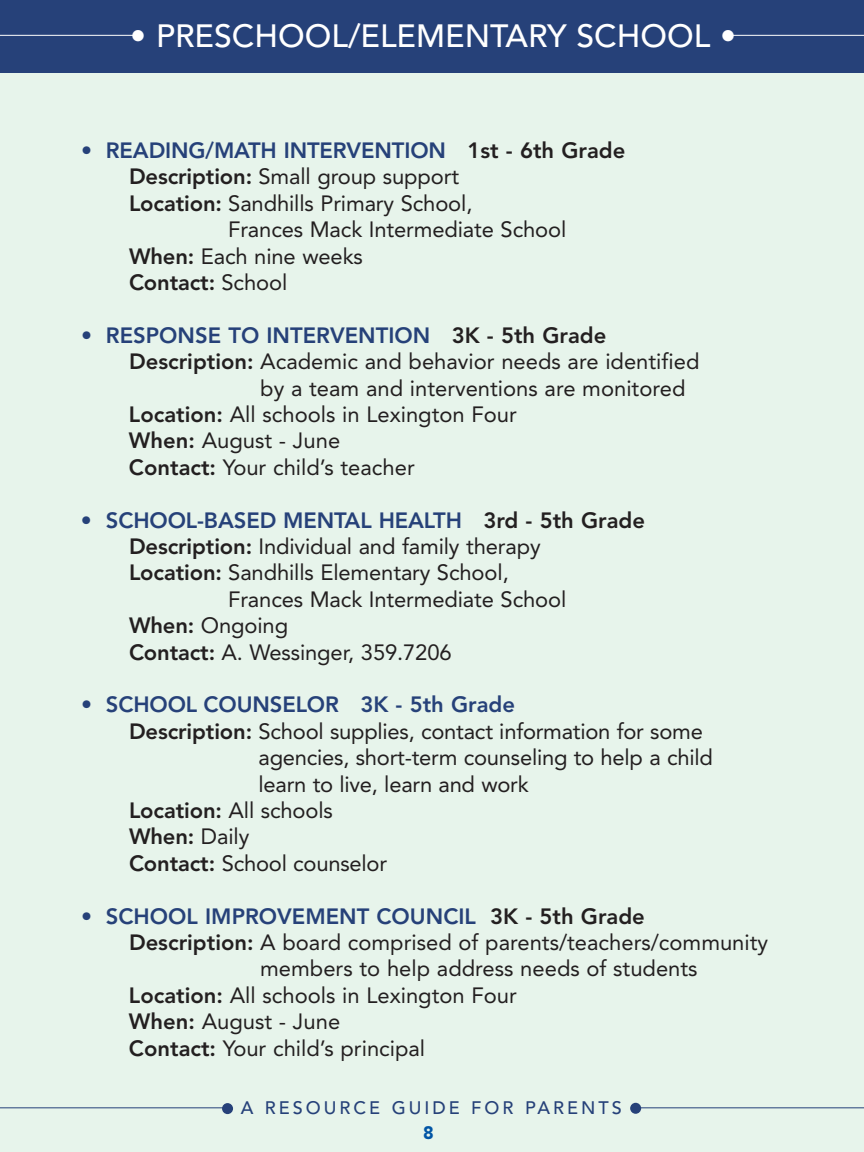
<style>
.page{position:relative;width:864px;height:1152px;background:#fff}
.page>*{position:absolute;margin:0;border:0;box-sizing:border-box;transform-origin:0 0}
.t1{font:500 32px "Avenir";color:#fff}
.t2{font:22px "Avenir";letter-spacing:-.005em;color:#231f20}
.t3{font:800 22px "Avenir";color:#264179}
.t4{font:800 22px "Avenir";letter-spacing:-.005em;color:#231f20}
.t5{font:500 18px "Avenir";letter-spacing:.165em;color:#264179}
.t6{font:900 18px "Avenir";color:#0155a5}
.s1{color:#231f20}
.s2{font-weight:800}
.s3{font-weight:400}
</style>
<div class="page">
<div style="left:0;top:72px;width:864px;height:1080px;background:#e7f4eb"></div>
<hr style="left:634px;top:1107px;width:230px;height:1px;background:#264179">
<hr style="left:0;top:1107px;width:231px;height:1px;background:#264179">
<div style="left:630px;top:1103px;width:11px;height:11px;background:#264179;border-radius:50%"></div>
<div style="left:222px;top:1103px;width:11px;height:11px;background:#264179;border-radius:50%"></div>
<div style="left:0;top:0;width:864px;height:73px;background:#264179"></div>
<hr style="left:730px;top:35px;width:134px;height:1px;background:#fff">
<hr style="left:0;top:35px;width:142px;height:1px;background:#fff">
<h1 class="t1" style="left:130px;top:23px;width:607px">• PRESCHOOL/ELEMENTARY SCHOOL •</h1>
<p class="t3" style="left:81px;top:141px;width:546px">• READING/MATH INTERVENTION <span class="s1">1st - 6th Grade</span></p>
<p class="t2" style="left:129px;top:168px;width:332px"><span class="s2">Description:</span> Small group support</p>
<p class="t2" style="left:129px;top:194px;width:345px"><span class="s2">Location:</span> Sandhills Primary School,</p>
<p class="t2" style="left:228px;top:221px;width:340px">Frances Mack Intermediate School</p>
<p class="t2" style="left:129px;top:247px;width:235px"><span class="s2">When:</span> Each nine weeks</p>
<p class="t4" style="left:129px;top:273px;width:160px">Contact: <span class="s3">School</span></p>
<p class="t3" style="left:81px;top:326px;width:527px">• RESPONSE TO INTERVENTION <span class="s1">3K - 5th Grade</span></p>
<p class="t2" style="left:129px;top:353px;width:572px"><span class="s2">Description:</span> Academic and behavior needs are identified</p>
<p class="t2" style="left:260px;top:379px;width:427px">by a team and interventions are monitored</p>
<p class="t2" style="left:129px;top:405px;width:389px"><span class="s2">Location:</span> All schools in Lexington Four</p>
<p class="t2" style="left:129px;top:432px;width:213px"><span class="s2">When:</span> August - June</p>
<p class="t2" style="left:129px;top:458px;width:287px"><span class="s2">Contact:</span> Your child’s teacher</p>
<p class="t3" style="left:81px;top:511px;width:566px">• SCHOOL-BASED MENTAL HEALTH <span class="s1">3rd - 5th Grade</span></p>
<p class="t2" style="left:129px;top:537px;width:413px"><span class="s2">Description:</span> Individual and family therapy</p>
<p class="t2" style="left:129px;top:564px;width:381px"><span class="s2">Location:</span> Sandhills Elementary School,</p>
<p class="t2" style="left:228px;top:590px;width:340px">Frances Mack Intermediate School</p>
<p class="t2" style="left:129px;top:617px;width:161px"><span class="s2">When:</span> Ongoing</p>
<p class="t2" style="left:129px;top:643px;width:324px"><span class="s2">Contact:</span> A. Wessinger, 359.7206</p>
<p class="t3" style="left:81px;top:696px;width:436px">• SCHOOL COUNSELOR 3K - 5th Grade</p>
<p class="t2" style="left:129px;top:722px;width:575px"><span class="s2">Description:</span> School supplies, contact information for some</p>
<p class="t2" style="left:259px;top:749px;width:456px">agencies, short-term counseling to help a child</p>
<p class="t2" style="left:259px;top:775px;width:272px">learn to live, learn and work</p>
<p class="t2" style="left:129px;top:801px;width:205px"><span class="s2">Location:</span> All schools</p>
<p class="t4" style="left:129px;top:828px;width:122px">When: <span class="s3">Daily</span></p>
<p class="t2" style="left:129px;top:854px;width:260px"><span class="s2">Contact:</span> School counselor</p>
<p class="t3" style="left:81px;top:907px;width:565px">• SCHOOL IMPROVEMENT COUNCIL <span class="s1">3K - 5th Grade</span></p>
<p class="t2" style="left:129px;top:933px;width:641px"><span class="s2">Description:</span> A board comprised of parents/teachers/community</p>
<p class="t2" style="left:260px;top:960px;width:439px">members to help address needs of students</p>
<p class="t2" style="left:129px;top:986px;width:389px"><span class="s2">Location:</span> All schools in Lexington Four</p>
<p class="t2" style="left:129px;top:1013px;width:213px"><span class="s2">When:</span> August - June</p>
<p class="t2" style="left:129px;top:1039px;width:298px"><span class="s2">Contact:</span> Your child’s principal</p>
<p class="t5" style="left:241px;top:1101px;width:383px">A RESOURCE GUIDE FOR PARENTS</p>
<p class="t6" style="left:423px;top:1126px;width:12px">8</p>
</div>
